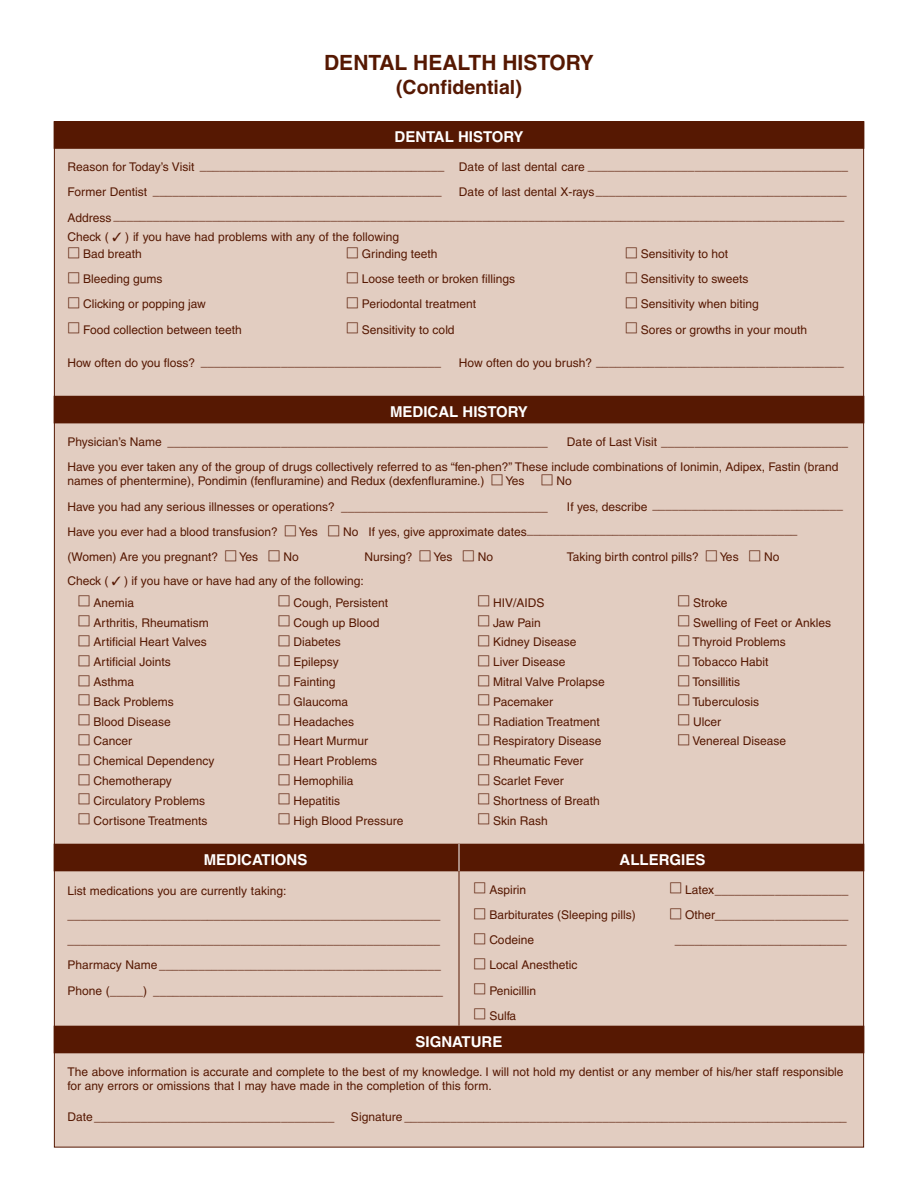
<style>
.page{position:relative;width:918px;height:1188px;background:#fff}
.page>*{position:absolute;margin:0;border:0;box-sizing:border-box;transform-origin:0 0}
.t1{font:700 21px "Helvetica";color:#561802}
.t2{font:700 19.5px "Helvetica";color:#561802}
.Black_Subheads{font:700 15px "Helvetica";color:#fff}
.t3{font:12px/14.4px "Helvetica";color:#561802}
</style>
<div class="page">
<div style="left:54px;top:122px;width:810px;height:1026px;background:#e2cdc1;border:1px solid #561802"></div>
<div style="left:54px;top:396px;width:810px;height:27px;background:#561802"></div>
<div style="left:54px;top:122px;width:810px;height:26px;background:#561802"></div>
<div style="left:54px;top:844px;width:810px;height:27px;background:#561802"></div>
<div style="left:54px;top:1026px;width:810px;height:27px;background:#561802"></div>
<hr style="left:459px;top:871px;width:1px;height:155px;background:#561802">
<svg style="left:459px;top:844px;width:1px;height:27px"></svg>
<p class="t1" style="left:324px;top:50px;width:271px">DENTAL HEALTH HISTORY</p>
<p class="t2" style="left:396px;top:75px;width:127px">(Confidential)</p>
<p class="Black_Subheads" style="left:395px;top:128px;width:130px">DENTAL HISTORY</p>
<p class="t3" style="left:67px;top:158px;width:782px">Reason for Today’s Visit _____________________________________ Date of last dental care _______________________________________</p>
<p class="t3" style="left:67px;top:184px;width:376px">Former Dentist ____________________________________________</p>
<p class="t3" style="left:459px;top:184px;width:389px">Date of last dental X-rays______________________________________</p>
<p class="t3" style="left:67px;top:209px;width:779px">Address _______________________________________________________________________________________________________________</p>
<p class="t3" style="left:67px;top:230px;width:333px">Check ( ✓ ) if you have had problems with any of the following</p>
<p class="t3" style="left:68px;top:247px;width:76px"><sup>□</sup> Bad breath</p>
<p class="t3" style="left:68px;top:272px;width:96px"><sup>□</sup> Bleeding gums</p>
<p class="t3" style="left:68px;top:297px;width:140px"><sup>□</sup> Clicking or popping jaw</p>
<p class="t3" style="left:68px;top:322px;width:176px"><sup>□</sup> Food collection between teeth</p>
<p class="t3" style="left:347px;top:247px;width:92px"><sup>□</sup> Grinding teeth</p>
<p class="t3" style="left:347px;top:272px;width:170px"><sup>□</sup> Loose teeth or broken fillings</p>
<p class="t3" style="left:347px;top:297px;width:131px"><sup>□</sup> Periodontal treatment</p>
<p class="t3" style="left:347px;top:322px;width:110px"><sup>□</sup> Sensitivity to cold</p>
<p class="t3" style="left:626px;top:247px;width:104px"><sup>□</sup> Sensitivity to hot</p>
<p class="t3" style="left:626px;top:272px;width:124px"><sup>□</sup> Sensitivity to sweets</p>
<p class="t3" style="left:626px;top:297px;width:135px"><sup>□</sup> Sensitivity when biting</p>
<p class="t3" style="left:626px;top:322px;width:183px"><sup>□</sup> Sores or growths in your mouth</p>
<p class="t3" style="left:67px;top:355px;width:375px">How often do you floss? ____________________________________</p>
<p class="t3" style="left:459px;top:355px;width:386px">How often do you brush? ______________________________________</p>
<p class="Black_Subheads" style="left:390px;top:402px;width:139px">MEDICAL HISTORY</p>
<p class="t3" style="left:67px;top:434px;width:482px">Physician’s Name _________________________________________________________</p>
<p class="t3" style="left:567px;top:434px;width:283px">Date of Last Visit ____________________________</p>
<p class="t3" style="left:67px;top:460px;width:773px">Have you ever taken any of the group of drugs collectively referred to as “fen-phen?” These include combinations of Ionimin, Adipex, Fastin (brand names of phentermine), Pondimin (fenfluramine) and Redux (dexfenfluramine.) <sup>□</sup> Yes</p>
<p class="t3" style="left:541px;top:474px;width:32px"><sup>□</sup> No</p>
<p class="t3" style="left:67px;top:499px;width:482px">Have you had any serious illnesses or operations? _______________________________</p>
<p class="t3" style="left:567px;top:498px;width:277px">If yes, describe _____________________________</p>
<p class="t3" style="left:67px;top:524px;width:732px">Have you ever had a blood transfusion? <sup>□</sup> Yes <sup>□</sup> No If yes, give approximate dates_________________________________________</p>
<p class="t3" style="left:67px;top:550px;width:233px">(Women) Are you pregnant? <sup>□</sup> Yes <sup>□</sup> No</p>
<p class="t3" style="left:364px;top:550px;width:130px">Nursing? <sup>□</sup> Yes <sup>□</sup> No</p>
<p class="t3" style="left:567px;top:550px;width:214px">Taking birth control pills? <sup>□</sup> Yes <sup>□</sup> No</p>
<p class="t3" style="left:67px;top:574px;width:298px">Check ( ✓ ) if you have or have had any of the following:</p>
<p class="t3" style="left:78px;top:595px;width:58px"><sup>□</sup> Anemia</p>
<p class="t3" style="left:78px;top:615px;width:132px"><sup>□</sup> Arthritis, Rheumatism</p>
<p class="t3" style="left:78px;top:635px;width:130px"><sup>□</sup> Artificial Heart Valves</p>
<p class="t3" style="left:78px;top:655px;width:94px"><sup>□</sup> Artificial Joints</p>
<p class="t3" style="left:78px;top:675px;width:58px"><sup>□</sup> Asthma</p>
<p class="t3" style="left:78px;top:694px;width:97px"><sup>□</sup> Back Problems</p>
<p class="t3" style="left:78px;top:714px;width:94px"><sup>□</sup> Blood Disease</p>
<p class="t3" style="left:78px;top:734px;width:56px"><sup>□</sup> Cancer</p>
<p class="t3" style="left:78px;top:754px;width:138px"><sup>□</sup> Chemical Dependency</p>
<p class="t3" style="left:78px;top:774px;width:95px"><sup>□</sup> Chemotherapy</p>
<p class="t3" style="left:78px;top:793px;width:128px"><sup>□</sup> Circulatory Problems</p>
<p class="t3" style="left:78px;top:813px;width:131px"><sup>□</sup> Cortisone Treatments</p>
<p class="t3" style="left:278px;top:595px;width:112px"><sup>□</sup> Cough, Persistent</p>
<p class="t3" style="left:278px;top:615px;width:103px"><sup>□</sup> Cough up Blood</p>
<p class="t3" style="left:278px;top:635px;width:64px"><sup>□</sup> Diabetes</p>
<p class="t3" style="left:278px;top:655px;width:62px"><sup>□</sup> Epilepsy</p>
<p class="t3" style="left:278px;top:675px;width:59px"><sup>□</sup> Fainting</p>
<p class="t3" style="left:278px;top:694px;width:72px"><sup>□</sup> Glaucoma</p>
<p class="t3" style="left:278px;top:714px;width:78px"><sup>□</sup> Headaches</p>
<p class="t3" style="left:278px;top:734px;width:91px"><sup>□</sup> Heart Murmur</p>
<p class="t3" style="left:278px;top:754px;width:100px"><sup>□</sup> Heart Problems</p>
<p class="t3" style="left:278px;top:774px;width:77px"><sup>□</sup> Hemophilia</p>
<p class="t3" style="left:278px;top:793px;width:64px"><sup>□</sup> Hepatitis</p>
<p class="t3" style="left:278px;top:813px;width:127px"><sup>□</sup> High Blood Pressure</p>
<p class="t3" style="left:478px;top:595px;width:68px"><sup>□</sup> HIV/AIDS</p>
<p class="t3" style="left:478px;top:615px;width:65px"><sup>□</sup> Jaw Pain</p>
<p class="t3" style="left:478px;top:635px;width:100px"><sup>□</sup> Kidney Disease</p>
<p class="t3" style="left:478px;top:655px;width:89px"><sup>□</sup> Liver Disease</p>
<p class="t3" style="left:478px;top:675px;width:128px"><sup>□</sup> Mitral Valve Prolapse</p>
<p class="t3" style="left:478px;top:694px;width:77px"><sup>□</sup> Pacemaker</p>
<p class="t3" style="left:478px;top:714px;width:124px"><sup>□</sup> Radiation Treatment</p>
<p class="t3" style="left:478px;top:734px;width:125px"><sup>□</sup> Respiratory Disease</p>
<p class="t3" style="left:478px;top:754px;width:107px"><sup>□</sup> Rheumatic Fever</p>
<p class="t3" style="left:478px;top:774px;width:87px"><sup>□</sup> Scarlet Fever</p>
<p class="t3" style="left:478px;top:793px;width:123px"><sup>□</sup> Shortness of Breath</p>
<p class="t3" style="left:478px;top:813px;width:72px"><sup>□</sup> Skin Rash</p>
<p class="t3" style="left:678px;top:595px;width:51px"><sup>□</sup> Stroke</p>
<p class="t3" style="left:678px;top:615px;width:155px"><sup>□</sup> Swelling of Feet or Ankles</p>
<p class="t3" style="left:678px;top:635px;width:110px"><sup>□</sup> Thyroid Problems</p>
<p class="t3" style="left:678px;top:655px;width:92px"><sup>□</sup> Tobacco Habit</p>
<p class="t3" style="left:678px;top:675px;width:64px"><sup>□</sup> Tonsillitis</p>
<p class="t3" style="left:678px;top:694px;width:83px"><sup>□</sup> Tuberculosis</p>
<p class="t3" style="left:678px;top:714px;width:45px"><sup>□</sup> Ulcer</p>
<p class="t3" style="left:678px;top:734px;width:110px"><sup>□</sup> Venereal Disease</p>
<p class="Black_Subheads" style="left:204px;top:850px;width:105px">MEDICATIONS</p>
<p class="Black_Subheads" style="left:620px;top:850px;width:87px">ALLERGIES</p>
<p class="t3" style="left:67px;top:884px;width:220px">List medications you are currently taking:</p>
<p class="t3" style="left:67px;top:908px;width:374px">________________________________________________________</p>
<p class="t3" style="left:67px;top:933px;width:374px">________________________________________________________</p>
<p class="t3" style="left:67px;top:958px;width:375px">Pharmacy Name ___________________________________________</p>
<p class="t3" style="left:67px;top:983px;width:377px">Phone (_____) ____________________________________________</p>
<p class="t3" style="left:474px;top:882px;width:54px"><sup>□</sup> Aspirin</p>
<p class="t3" style="left:474px;top:908px;width:163px"><sup>□</sup> Barbiturates (Sleeping pills)</p>
<p class="t3" style="left:474px;top:933px;width:62px"><sup>□</sup> Codeine</p>
<p class="t3" style="left:474px;top:958px;width:105px"><sup>□</sup> Local Anesthetic</p>
<p class="t3" style="left:474px;top:983px;width:64px"><sup>□</sup> Penicillin</p>
<p class="t3" style="left:474px;top:1008px;width:44px"><sup>□</sup> Sulfa</p>
<p class="Black_Subheads" style="left:416px;top:1032px;width:88px">SIGNATURE</p>
<p class="t3" style="left:670px;top:882px;width:180px"><sup>□</sup> Latex____________________</p>
<p class="t3" style="left:670px;top:908px;width:180px"><sup>□</sup> Other____________________</p>
<p class="t3" style="left:675px;top:933px;width:173px">__________________________</p>
<p class="t3" style="left:67px;top:1064px;width:778px">The above information is accurate and complete to the best of my knowledge. I will not hold my dentist or any member of his/her staff responsible for any errors or omissions that I may have made in the completion of this form.</p>
<p class="t3" style="left:67px;top:1109px;width:268px">Date____________________________________</p>
<p class="t3" style="left:351px;top:1109px;width:497px">Signature ___________________________________________________________________</p>
</div>
